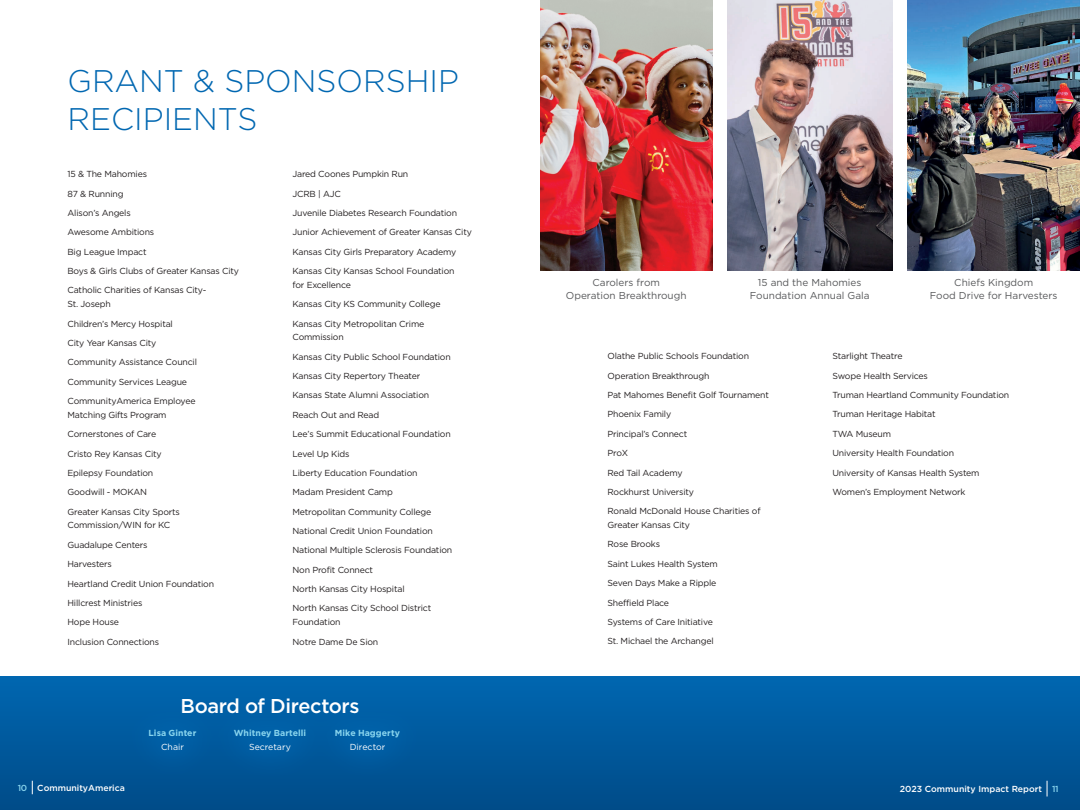
<style>
.page{position:relative;width:1080px;height:810px;background:#fff}
.page>*{position:absolute;margin:0;border:0;box-sizing:border-box;transform-origin:0 0}
.t1{font:300 31.25px/37.5px "Gotham";color:#0067b1}
.t2{font:500 20px "Gotham";letter-spacing:-.02em;color:#fff}
.t3{font:10px/12.5px "Gotham";color:#57585a;text-align:center}
.t4{font:8.75px/13.8px "Gotham";letter-spacing:-.02em;color:#231f20}
.t5{font:700 8.75px/13.8px "Gotham";letter-spacing:.005em;color:#88d4ed;text-align:center}
.t6{font:500 8.75px "Gotham";color:#fff}
.t7{font:8.75px "Gotham";color:#fff}
.t8{font:500 8.75px "Gotham";color:#88d4ed}
.s1{font-weight:400;color:#fff}
</style>
<div class="page">
<div style="left:0;top:677px;width:1080px;height:133px;background:linear-gradient(to bottom,#0066b0,#004c88)"></div>
<svg style="left:32px;top:781px;width:1px;height:13px"></svg>
<svg style="left:1047px;top:781px;width:1px;height:15px"></svg>
<img style="left:727px;top:0;width:165px;height:270px">
<div style="left:119px;top:698px;width:311px;height:84px;background:linear-gradient(to bottom,#0063ac,#005394)"></div>
<img style="left:907px;top:0;width:173px;height:270px">
<img style="left:540px;top:0;width:173px;height:270px">
<p class="t1" style="left:68px;top:62px;width:393px">GRANT &amp; SPONSORSHIP<br>RECIPIENTS</p>
<p class="t4" style="left:68px;top:167px;width:81px">15 &amp; The Mahomies</p>
<p class="t4" style="left:68px;top:186px;width:58px">87 &amp; Running</p>
<p class="t4" style="left:68px;top:206px;width:65px">Alison’s Angels</p>
<p class="t4" style="left:68px;top:225px;width:88px">Awesome Ambitions</p>
<p class="t4" style="left:68px;top:245px;width:81px">Big League Impact</p>
<p class="t4" style="left:68px;top:264px;width:173px">Boys &amp; Girls Clubs of Greater Kansas City</p>
<p class="t4" style="left:68px;top:283px;width:140px">Catholic Charities of Kansas City-<br>St. Joseph</p>
<p class="t4" style="left:68px;top:316px;width:107px">Children’s Mercy Hospital</p>
<p class="t4" style="left:68px;top:336px;width:90px">City Year Kansas City</p>
<p class="t4" style="left:68px;top:355px;width:131px">Community Assistance Council</p>
<p class="t4" style="left:68px;top:375px;width:121px">Community Services League</p>
<p class="t4" style="left:68px;top:394px;width:130px">CommunityAmerica Employee<br>Matching Gifts Program</p>
<p class="t4" style="left:68px;top:427px;width:90px">Cornerstones of Care</p>
<p class="t4" style="left:68px;top:446px;width:96px">Cristo Rey Kansas City</p>
<p class="t4" style="left:68px;top:466px;width:87px">Epilepsy Foundation</p>
<p class="t4" style="left:68px;top:485px;width:81px">Goodwill - MOKAN</p>
<p class="t4" style="left:68px;top:505px;width:114px">Greater Kansas City Sports<br>Commission/WIN for KC</p>
<p class="t4" style="left:68px;top:538px;width:82px">Guadalupe Centers</p>
<p class="t4" style="left:68px;top:557px;width:46px">Harvesters</p>
<p class="t4" style="left:68px;top:576px;width:148px">Heartland Credit Union Foundation</p>
<p class="t4" style="left:68px;top:596px;width:76px">Hillcrest Ministries</p>
<p class="t4" style="left:68px;top:615px;width:53px">Hope House</p>
<p class="t4" style="left:68px;top:635px;width:93px">Inclusion Connections</p>
<p class="t4" style="left:292px;top:167px;width:117px">Jared Coones Pumpkin Run</p>
<p class="t4" style="left:292px;top:186px;width:50px">JCRB | AJC</p>
<p class="t4" style="left:292px;top:206px;width:166px">Juvenile Diabetes Research Foundation</p>
<p class="t4" style="left:292px;top:225px;width:181px">Junior Achievement of Greater Kansas City</p>
<p class="t4" style="left:292px;top:245px;width:165px">Kansas City Girls Preparatory Academy</p>
<p class="t4" style="left:292px;top:264px;width:164px">Kansas City Kansas School Foundation for Excellence</p>
<p class="t4" style="left:292px;top:297px;width:150px">Kansas City KS Community College</p>
<p class="t4" style="left:292px;top:316px;width:133px">Kansas City Metropolitan Crime<br>Commission</p>
<p class="t4" style="left:292px;top:349px;width:160px">Kansas City Public School Foundation</p>
<p class="t4" style="left:292px;top:369px;width:129px">Kansas City Repertory Theater</p>
<p class="t4" style="left:292px;top:388px;width:138px">Kansas State Alumni Association</p>
<p class="t4" style="left:292px;top:408px;width:88px">Reach Out and Read</p>
<p class="t4" style="left:292px;top:427px;width:160px">Lee’s Summit Educational Foundation</p>
<p class="t4" style="left:292px;top:446px;width:59px">Level Up Kids</p>
<p class="t4" style="left:292px;top:466px;width:127px">Liberty Education Foundation</p>
<p class="t4" style="left:292px;top:485px;width:102px">Madam President Camp</p>
<p class="t4" style="left:292px;top:504px;width:140px">Metropolitan Community College</p>
<p class="t4" style="left:292px;top:524px;width:142px">National Credit Union Foundation</p>
<p class="t4" style="left:292px;top:543px;width:161px">National Multiple Sclerosis Foundation</p>
<p class="t4" style="left:292px;top:563px;width:82px">Non Profit Connect</p>
<p class="t4" style="left:292px;top:582px;width:114px">North Kansas City Hospital</p>
<p class="t4" style="left:292px;top:601px;width:140px">North Kansas City School District<br>Foundation</p>
<p class="t4" style="left:292px;top:634px;width:87px">Notre Dame De Sion</p>
<p class="t2" style="left:181px;top:693px;width:180px">Board of Directors</p>
<p class="t5" style="left:149px;top:726px;width:49px">Lisa Ginter</p>
<p class="t7" style="left:161px;top:741px;width:24px">Chair</p>
<p class="t5" style="left:234px;top:726px;width:74px">Whitney Bartelli<br><span class="s1">Secretary</span></p>
<p class="t5" style="left:335px;top:726px;width:67px">Mike Haggerty<br><span class="s1">Director</span></p>
<p class="t3" style="left:566px;top:276px;width:122px">Carolers from<br>Operation Breakthrough</p>
<p class="t3" style="left:750px;top:276px;width:121px">15 and the Mahomies<br>Foundation Annual Gala</p>
<p class="t3" style="left:930px;top:276px;width:129px">Chiefs Kingdom<br>Food Drive for Harvesters</p>
<p class="t4" style="left:607px;top:349px;width:143px">Olathe Public Schools Foundation</p>
<p class="t4" style="left:607px;top:369px;width:103px">Operation Breakthrough</p>
<p class="t4" style="left:607px;top:388px;width:163px">Pat Mahomes Benefit Golf Tournament</p>
<p class="t4" style="left:607px;top:407px;width:65px">Phoenix Family</p>
<p class="t4" style="left:607px;top:427px;width:81px">Principal’s Connect</p>
<p class="t4" style="left:607px;top:446px;width:22px">ProX</p>
<p class="t4" style="left:607px;top:465px;width:77px">Red Tail Academy</p>
<p class="t4" style="left:607px;top:485px;width:88px">Rockhurst University</p>
<p class="t4" style="left:607px;top:504px;width:155px">Ronald McDonald House Charities of<br>Greater Kansas City</p>
<p class="t4" style="left:607px;top:537px;width:54px">Rose Brooks</p>
<p class="t4" style="left:607px;top:557px;width:112px">Saint Lukes Health System</p>
<p class="t4" style="left:607px;top:576px;width:110px">Seven Days Make a Ripple</p>
<p class="t4" style="left:607px;top:595px;width:63px">Sheffield Place</p>
<p class="t4" style="left:607px;top:615px;width:107px">Systems of Care Initiative</p>
<p class="t4" style="left:607px;top:634px;width:108px">St. Michael the Archangel</p>
<p class="t4" style="left:832px;top:349px;width:72px">Starlight Theatre</p>
<p class="t4" style="left:832px;top:368px;width:97px">Swope Health Services</p>
<p class="t4" style="left:832px;top:388px;width:178px">Truman Heartland Community Foundation</p>
<p class="t4" style="left:832px;top:407px;width:105px">Truman Heritage Habitat</p>
<p class="t4" style="left:832px;top:427px;width:60px">TWA Museum</p>
<p class="t4" style="left:832px;top:446px;width:123px">University Health Foundation</p>
<p class="t4" style="left:832px;top:465px;width:149px">University of Kansas Health System</p>
<p class="t4" style="left:832px;top:485px;width:135px">Women’s Employment Network</p>
<p class="t8" style="left:18px;top:782px;width:11px">10</p>
<p class="t6" style="left:37px;top:782px;width:89px">CommunityAmerica</p>
<p class="t6" style="left:900px;top:783px;width:144px">2023 Community Impact Report</p>
<p class="t8" style="left:1052px;top:783px;width:8px">11</p>
</div>
